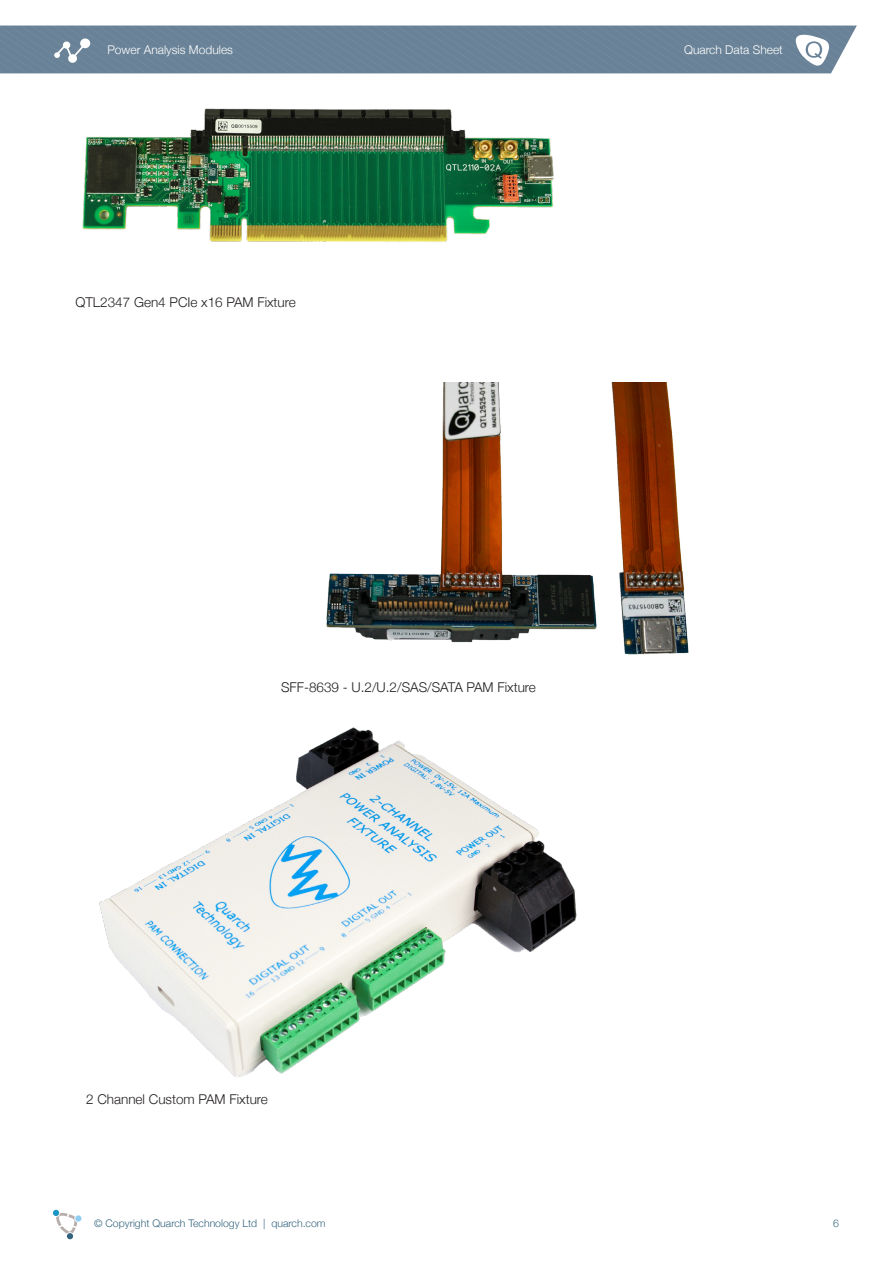
<style>
.page{position:relative;width:893px;height:1263px;background:#fff}
.page>*{position:absolute;margin:0;border:0;box-sizing:border-box;transform-origin:0 0}
.t1{font:300 13.5px "Helvetica Neue";color:#231f20}
.t2{font:300 12px "Helvetica Neue";color:#fff}
.t3{font:300 10.5px "Helvetica Neue";color:#34647d}
</style>
<div class="page">
<div style="left:0;top:26px;width:857px;height:47px;background:#698297"></div>
<svg style="left:53px;top:1210px;width:28px;height:29px"></svg>
<img style="left:82px;top:108px;width:472px;height:134px">
<img style="left:326px;top:383px;width:363px;height:272px">
<img style="left:99px;top:727px;width:478px;height:350px">
<p class="t2" style="left:107px;top:40px;width:127px">Power Analysis Modules</p>
<p class="t2" style="left:684px;top:40px;width:100px">Quarch Data Sheet</p>
<p class="t1" style="left:75px;top:291px;width:222px">QTL2347 Gen4 PCIe x16 PAM Fixture</p>
<p class="t1" style="left:281px;top:677px;width:256px">SFF-8639 - U.2/U.2/SAS/SATA PAM Fixture</p>
<p class="t1" style="left:86px;top:1088px;width:183px">2 Channel Custom PAM Fixture</p>
<p class="t3" style="left:94px;top:1214px;width:233px">© Copyright Quarch Technology Ltd | quarch.com</p>
<p class="t3" style="left:833px;top:1214px;width:7px">6</p>
</div>
